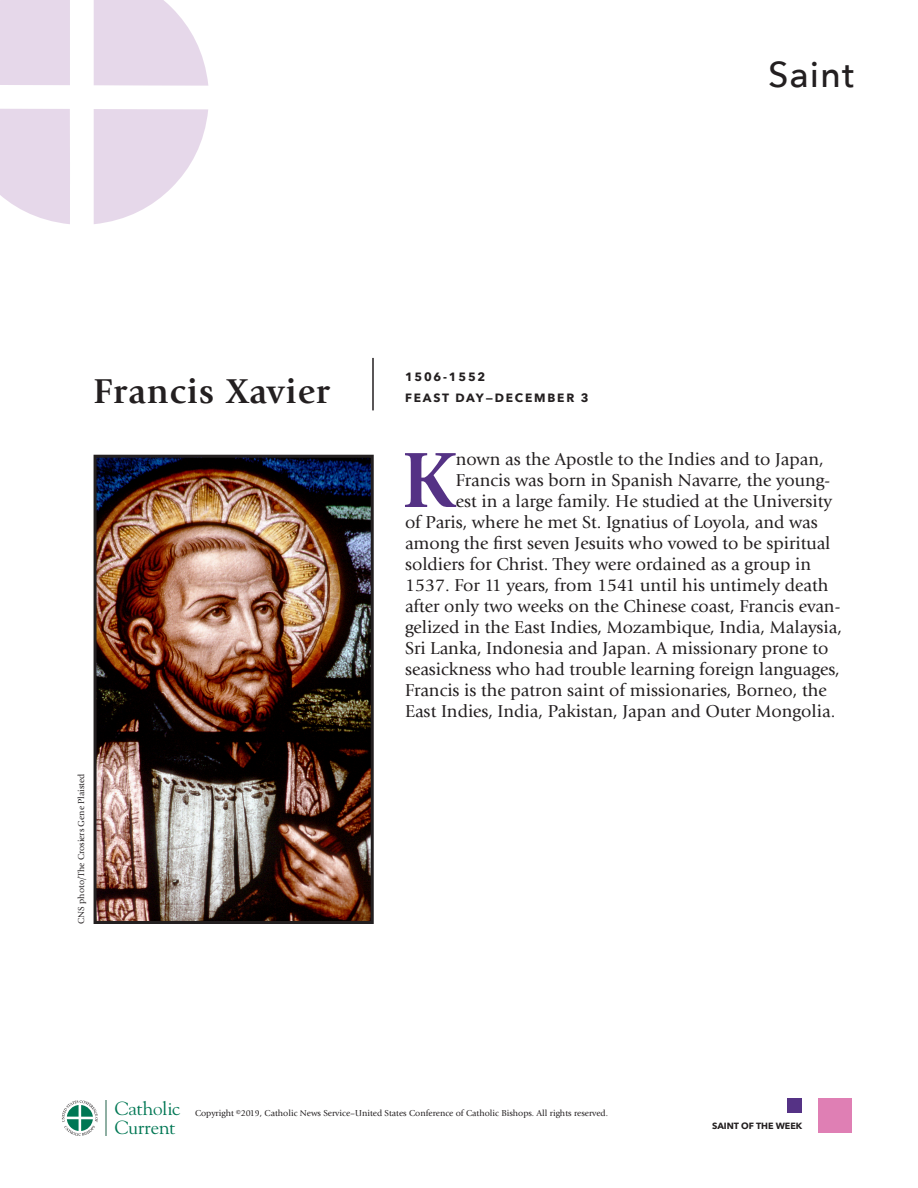
<style>
.page{position:relative;width:918px;height:1188px;background:#fff}
.page>*{position:absolute;margin:0;border:0;box-sizing:border-box;transform-origin:0 0}
.Drop_Cap_paragraph{font:700 81.6px "Giovanni Std";color:#553285}
.Hanging_indent{font:700 36px "Giovanni Std";letter-spacing:.025em;color:#231f20}
.t1{font:500 36px "Avenir Next";letter-spacing:.025em;color:#231f20}
.t2{font:18.9px/19px "Goudy Std";color:#007754}
.Drop_Cap_paragraph-2{font:18px "Giovanni Std";color:#231f20}
.Caption_-_6pt{font:700 12px "Avenir Next";letter-spacing:.15em;color:#231f20}
.bottom_credits_6pt{font:9px "Giovanni Std";color:#231f20}
.Footer_Title{font:700 9px "Avenir Next";color:#231f20}
</style>
<div class="page">
<hr style="left:372px;top:358px;width:2px;height:52px;background:#231f20">
<img style="left:98px;top:459px;width:272px;height:461px">
<div style="left:94px;top:455px;width:280px;height:469px;border:3px solid #231f20"></div>
<svg style="left:62px;top:1100px;width:36px;height:36px"></svg>
<hr style="left:106px;top:1100px;width:1px;height:36px;background:#8fafa3">
<div style="left:0;top:0;width:70px;height:85px;background:#e6d8ea"></div>
<svg style="left:94px;top:0;width:114px;height:86px;background:#e9ddec"></svg>
<svg style="left:0;top:109px;width:70px;height:115px;background:#e8dbeb"></svg>
<svg style="left:94px;top:109px;width:114px;height:115px"></svg>
<div style="left:787px;top:1098px;width:15px;height:15px;background:#553285"></div>
<div style="left:819px;top:1098px;width:33px;height:35px;background:#df7fb4"></div>
<h2 class="t1" style="left:768px;top:44px;width:87px">Saint</h2>
<p class="Hanging_indent" style="left:94px;top:370px;width:238px">Francis Xavier</p>
<p class="bottom_credits_6pt" style="left:76px;top:924px;width:152px;rotate:-90deg">CNS photo/The Crosiers Gene Plaisted</p>
<p class="Caption_-_6pt" style="left:405px;top:366px;width:82px">1506-1552</p>
<p class="Caption_-_6pt" style="left:405px;top:387px;width:185px">FEAST DAY—DECEMBER 3</p>
<p class="Drop_Cap_paragraph" style="left:401px;top:433px;width:56px">K</p>
<p class="Drop_Cap_paragraph-2" style="left:456px;top:449px;width:369px">nown as the Apostle to the Indies and to Japan,</p>
<p class="Drop_Cap_paragraph-2" style="left:456px;top:470px;width:376px">Francis was born in Spanish Navarre, the young-</p>
<p class="Drop_Cap_paragraph-2" style="left:456px;top:491px;width:378px">est in a large family. He studied at the University</p>
<p class="Drop_Cap_paragraph-2" style="left:405px;top:512px;width:414px">of Paris, where he met St. Ignatius of Loyola, and was</p>
<p class="Drop_Cap_paragraph-2" style="left:405px;top:533px;width:427px">among the first seven Jesuits who vowed to be spiritual</p>
<p class="Drop_Cap_paragraph-2" style="left:405px;top:554px;width:408px">soldiers for Christ. They were ordained as a group in</p>
<p class="Drop_Cap_paragraph-2" style="left:405px;top:575px;width:425px">1537. For 11 years, from 1541 until his untimely death</p>
<p class="Drop_Cap_paragraph-2" style="left:405px;top:596px;width:437px">after only two weeks on the Chinese coast, Francis evan-</p>
<p class="Drop_Cap_paragraph-2" style="left:405px;top:617px;width:439px">gelized in the East Indies, Mozambique, India, Malaysia,</p>
<p class="Drop_Cap_paragraph-2" style="left:405px;top:638px;width:425px">Sri Lanka, Indonesia and Japan. A missionary prone to</p>
<p class="Drop_Cap_paragraph-2" style="left:405px;top:659px;width:436px">seasickness who had trouble learning foreign languages,</p>
<p class="Drop_Cap_paragraph-2" style="left:405px;top:680px;width:423px">Francis is the patron saint of missionaries, Borneo, the</p>
<p class="Drop_Cap_paragraph-2" style="left:405px;top:701px;width:432px">East Indies, India, Pakistan, Japan and Outer Mongolia.</p>
<p class="t2" style="left:115px;top:1099px;width:67px">Catholic<br>Current</p>
<p class="bottom_credits_6pt" style="left:195px;top:1108px;width:415px">Copyright ©2019, Catholic News Service–United States Conference of Catholic Bishops. All rights reserved.</p>
<p class="Footer_Title" style="left:712px;top:1118px;width:92px">SAINT OF THE WEEK</p>
</div>
